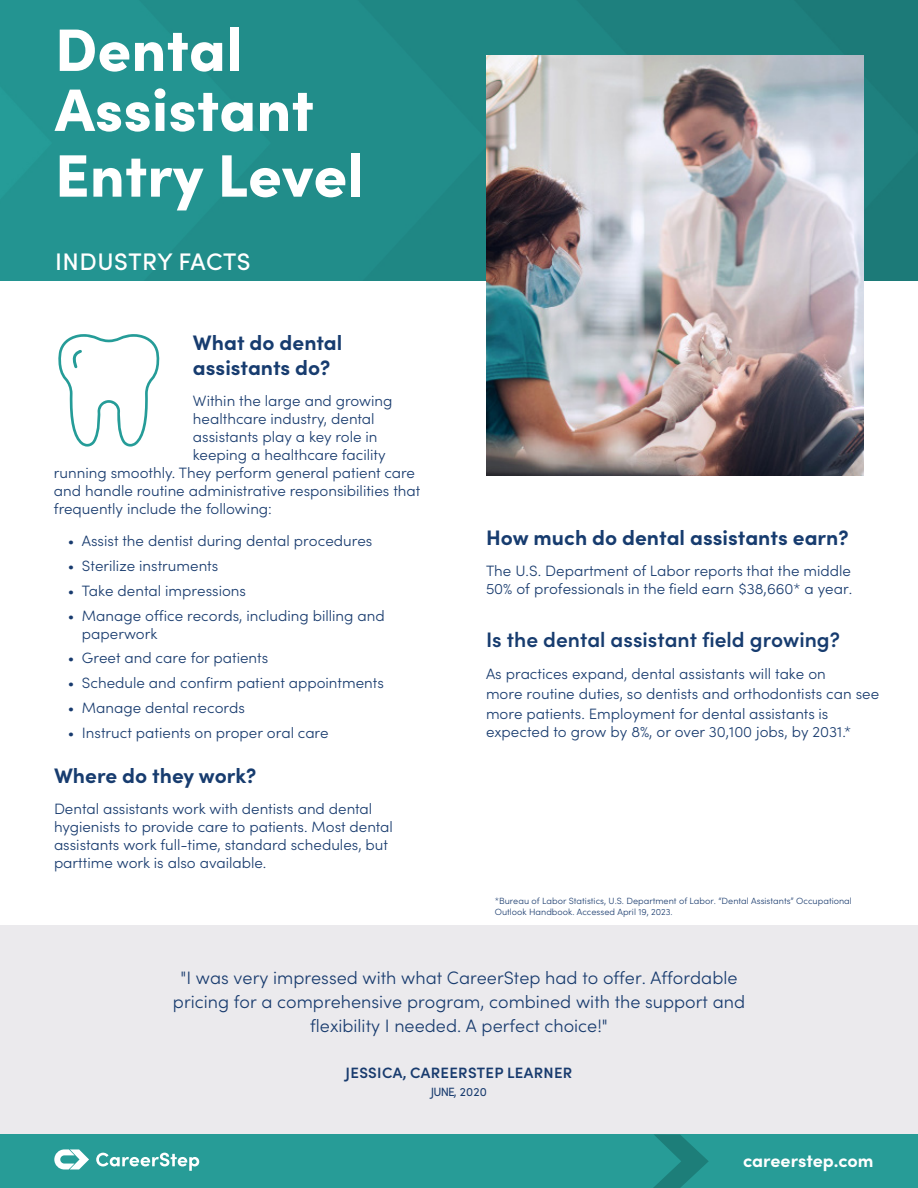
<style>
.page{position:relative;width:918px;height:1188px;background:#fff}
.page>*{position:absolute;margin:0;border:0;box-sizing:border-box;transform-origin:0 0}
.t1{font:900 60px/60px "Sofia Pro";color:#fff}
.t2{font:500 24px "Sofia Pro";letter-spacing:.02em;color:#fff}
.t3{font:700 21px/25.2px "Sofia Pro";color:#173c6f}
.t4{font:600 21px "Sofia Pro";color:#173c6f}
.t5{font:300 18px/24px "Sofia Pro";color:#183b6e;text-align:center}
.t6{font:700 18px "Sofia Pro";letter-spacing:-.005em;color:#fff}
.t7{font:300 15px/18px "Sofia Pro";color:#183b6e}
.t8{font:600 15px "Sofia Pro";letter-spacing:.02em;color:#183b6e}
.t9{font:12px "Sofia Pro";color:#183b6e}
.t10{font:300 9px/10.9px "Sofia Pro";color:#1c3d6f}
.s1{font-style:inherit}
</style>
<div class="page">
<div style="left:0;top:925px;width:918px;height:209px;background:#ebeaed"></div>
<div style="left:0;top:0;width:918px;height:281px;background:linear-gradient(to right,#249794,#1c7a78)"></div>
<svg style="left:58px;top:334px;width:102px;height:113px"></svg>
<img style="left:486px;top:55px;width:378px;height:420px">
<div style="left:0;top:1134px;width:918px;height:54px;background:#279c97"></div>
<svg style="left:653px;top:1134px;width:56px;height:54px"></svg>
<svg style="left:54px;top:1149px;width:35px;height:20px"></svg>
<svg style="left:96px;top:1153px;width:103px;height:18px"></svg>
<h1 class="t1" style="left:55px;top:20px;width:260px">Dental<br>Assistant</h1>
<h1 class="t1" style="left:55px;top:146px;width:310px">Entry Level</h1>
<h2 class="t2" style="left:55px;top:244px;width:197px">INDUSTRY FACTS</h2>
<h3 class="t3" style="left:193px;top:328px;width:151px">What do dental assistants do?</h3>
<p class="t7" style="left:193px;top:391px;width:201px">Within the large and growing</p>
<p class="t7" style="left:193px;top:409px;width:183px">healthcare industry, dental</p>
<p class="t7" style="left:193px;top:427px;width:186px">assistants play a key role in</p>
<p class="t7" style="left:193px;top:445px;width:194px">keeping a healthcare facility</p>
<p class="t7" style="left:54px;top:463px;width:363px">running smoothly. They perform general patient care</p>
<p class="t7" style="left:54px;top:481px;width:368px">and handle routine administrative responsibilities that</p>
<p class="t7" style="left:54px;top:499px;width:219px">frequently include the following:</p>
<p class="t7" style="left:68px;top:531px;width:306px">• Assist the dentist during dental procedures</p>
<p class="t7" style="left:68px;top:556px;width:152px">• Sterilize instruments</p>
<p class="t7" style="left:68px;top:581px;width:180px">• Take dental impressions</p>
<p class="t7" style="left:82px;top:605px;width:304px;text-indent:-14px">• Manage office records, including billing and paperwork</p>
<p class="t7" style="left:68px;top:648px;width:202px">• Greet and care for patients</p>
<p class="t7" style="left:68px;top:673px;width:318px">• Schedule and confirm patient appointments</p>
<p class="t7" style="left:68px;top:698px;width:179px">• Manage dental records</p>
<p class="t7" style="left:68px;top:722px;width:263px">• Instruct patients on proper oral care</p>
<h3 class="t3" style="left:54px;top:761px;width:204px">Where do they work?</h3>
<p class="t7" style="left:54px;top:799px;width:341px">Dental assistants work with dentists and dental hygienists to provide care to patients. Most dental assistants work full-time, standard schedules, but parttime work is also available.</p>
<h3 class="t3" style="left:486px;top:523px;width:364px">How much do dental assistants earn?</h3>
<p class="t7" style="left:486px;top:561px;width:368px">The U.S. Department of Labor reports that the middle<br>50% of professionals in the field earn <span class="s1">$38,660</span>* a year.</p>
<h3 class="t4" style="left:486px;top:628px;width:356px">Is the dental assistant field growing?</h3>
<p class="t7" style="left:486px;top:663px;width:395px;line-height:20.1px">As practices expand, dental assistants will take on<br>more routine duties, so dentists and orthodontists can see more patients. Employment for dental assistants is</p>
<p class="t7" style="left:486px;top:722px;width:367px">expected to grow by <span class="s1">8</span>%, or over <span class="s1">30,100</span> jobs, by 20<span class="s1">31</span>.*</p>
<p class="t10" style="left:495px;top:896px;width:359px">*Bureau of Labor Statistics, U.S. Department of Labor. “Dental Assistants” Occupational<br>Outlook Handbook. Accessed April 19, 2023.</p>
<p class="t5" style="left:173px;top:966px;width:574px">"I was very impressed with what CareerStep had to offer. Affordable pricing for a comprehensive program, combined with the support and flexibility I needed. A perfect choice!"</p>
<p class="t8" style="left:346px;top:1064px;width:228px">JESSICA, CAREERSTEP LEARNER</p>
<p class="t9" style="left:431px;top:1083px;width:58px"><span class="s1">JUNE</span>, 2020</p>
<p class="t6" style="left:743px;top:1146px;width:132px">careerstep.com</p>
</div>
